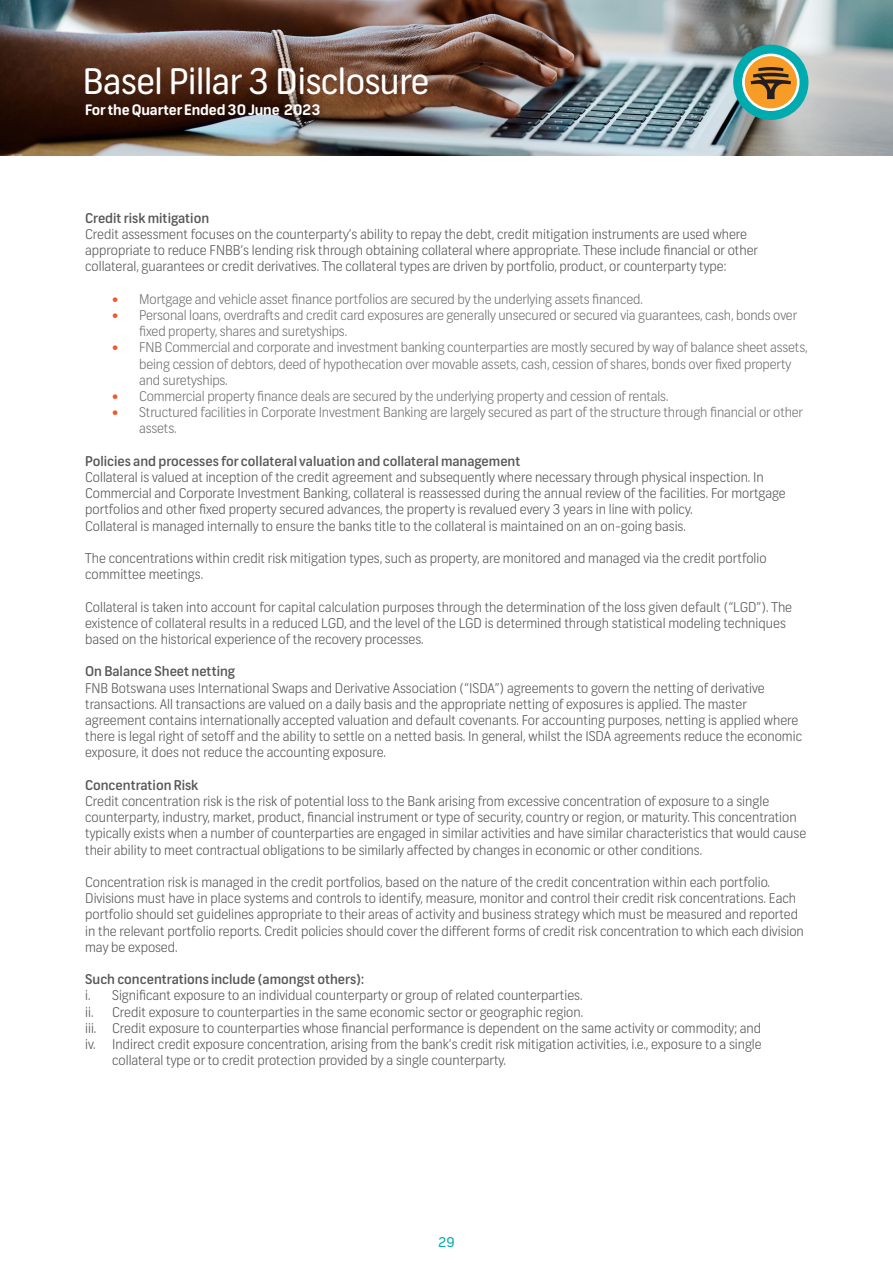
<style>
.page{position:relative;width:893px;height:1263px;background:#fff}
.page>*{position:absolute;margin:0;border:0;box-sizing:border-box;transform-origin:0 0}
.t1{font:35.25px "FNB Sans";letter-spacing:-.01em;color:#fff}
.t2{font:700 14.4px "FNB Sans";letter-spacing:-.01em;color:#fff}
.t3{font:300 13.5px/16.2px "FNB Sans";color:#57585a}
.t4{font:300 13.5px/16.2px "FNB Sans";letter-spacing:-.01em;color:#717275}
.t5{font:500 13.5px "FNB Sans";color:#57585a}
.t6{font:13.5px "FNB Sans";color:#00aaad}
.s1{font-weight:700;color:#f05933}
</style>
<div class="page">
<img style="left:0;top:0;width:893px;height:155px">
<div style="left:733px;top:45px;width:75px;height:75px;background:#00abaf;border-radius:50%"></div>
<svg style="left:742px;top:54px;width:57px;height:57px"></svg>
<h1 class="t1" style="left:83px;top:60px;width:348px">Basel Pillar 3 Disclosure</h1>
<p class="t2" style="left:85px;top:101px;width:237px">For the Quarter Ended 30 June 2023</p>
<p class="t5" style="left:85px;top:210px;width:125px">Credit risk mitigation</p>
<p class="t3" style="left:85px;top:226px;width:674px">Credit assessment focuses on the counterparty’s ability to repay the debt, credit mitigation instruments are used where appropriate to reduce FNBB’s lending risk through obtaining collateral where appropriate. These include financial or other collateral, guarantees or credit derivatives. The collateral types are driven by portfolio, product, or counterparty type:</p>
<p class="t4" style="left:112px;top:291px;width:532px"><span class="s1">•</span> Mortgage and vehicle asset finance portfolios are secured by the underlying assets financed.</p>
<p class="t4" style="left:139px;top:307px;width:659px;text-indent:-27px"><span class="s1">•</span> Personal loans, overdrafts and credit card exposures are generally unsecured or secured via guarantees, cash, bonds over fixed property, shares and suretyships.</p>
<p class="t4" style="left:139px;top:339px;width:670px;text-indent:-27px"><span class="s1">•</span> FNB Commercial and corporate and investment banking counterparties are mostly secured by way of balance sheet assets, being cession of debtors, deed of hypothecation over movable assets, cash, cession of shares, bonds over fixed property and suretyships.</p>
<p class="t4" style="left:112px;top:388px;width:558px"><span class="s1">•</span> Commercial property finance deals are secured by the underlying property and cession of rentals.</p>
<p class="t4" style="left:139px;top:404px;width:665px;text-indent:-27px"><span class="s1">•</span> Structured facilities in Corporate Investment Banking are largely secured as part of the structure through financial or other assets.</p>
<p class="t5" style="left:85px;top:453px;width:437px">Policies and processes for collateral valuation and collateral management</p>
<p class="t3" style="left:85px;top:469px;width:702px">Collateral is valued at inception of the credit agreement and subsequently where necessary through physical inspection. In<br>Commercial and Corporate Investment Banking, collateral is reassessed during the annual review of the facilities. For mortgage portfolios and other fixed property secured advances, the property is revalued every 3 years in line with policy.</p>
<p class="t3" style="left:85px;top:518px;width:602px">Collateral is managed internally to ensure the banks title to the collateral is maintained on an on-going basis.</p>
<p class="t3" style="left:85px;top:550px;width:683px">The concentrations within credit risk mitigation types, such as property, are monitored and managed via the credit portfolio committee meetings.</p>
<p class="t3" style="left:85px;top:599px;width:708px">Collateral is taken into account for capital calculation purposes through the determination of the loss given default (“LGD”). The existence of collateral results in a reduced LGD, and the level of the LGD is determined through statistical modeling techniques based on the historical experience of the recovery processes.</p>
<p class="t5" style="left:85px;top:663px;width:151px">On Balance Sheet netting</p>
<p class="t3" style="left:85px;top:680px;width:718px">FNB Botswana uses International Swaps and Derivative Association (“ISDA”) agreements to govern the netting of derivative transactions. All transactions are valued on a daily basis and the appropriate netting of exposures is applied. The master agreement contains internationally accepted valuation and default covenants. For accounting purposes, netting is applied where there is legal right of setoff and the ability to settle on a netted basis. In general, whilst the ISDA agreements reduce the economic exposure, it does not reduce the accounting exposure.</p>
<p class="t5" style="left:85px;top:777px;width:115px">Concentration Risk</p>
<p class="t3" style="left:85px;top:793px;width:722px">Credit concentration risk is the risk of potential loss to the Bank arising from excessive concentration of exposure to a single counterparty, industry, market, product, financial instrument or type of security, country or region, or maturity. This concentration typically exists when a number of counterparties are engaged in similar activities and have similar characteristics that would cause their ability to meet contractual obligations to be similarly affected by changes in economic or other conditions.</p>
<p class="t3" style="left:85px;top:874px;width:720px">Concentration risk is managed in the credit portfolios, based on the nature of the credit concentration within each portfolio.<br>Divisions must have in place systems and controls to identify, measure, monitor and control their credit risk concentrations. Each portfolio should set guidelines appropriate to their areas of activity and business strategy which must be measured and reported in the relevant portfolio reports. Credit policies should cover the different forms of credit risk concentration to which each division may be exposed.</p>
<p class="t5" style="left:85px;top:971px;width:280px">Such concentrations include (amongst others):</p>
<p class="t3" style="left:85px;top:987px;width:499px">i. Significant exposure to an individual counterparty or group of related counterparties.</p>
<p class="t3" style="left:85px;top:1004px;width:499px">ii. Credit exposure to counterparties in the same economic sector or geographic region.</p>
<p class="t3" style="left:85px;top:1020px;width:677px">iii. Credit exposure to counterparties whose financial performance is dependent on the same activity or commodity; and</p>
<p class="t3" style="left:112px;top:1036px;width:651px;text-indent:-27px">iv. Indirect credit exposure concentration, arising from the bank’s credit risk mitigation activities, i.e., exposure to a single collateral type or to credit protection provided by a single counterparty.</p>
<p class="t6" style="left:438px;top:1233px;width:18px">29</p>
</div>
